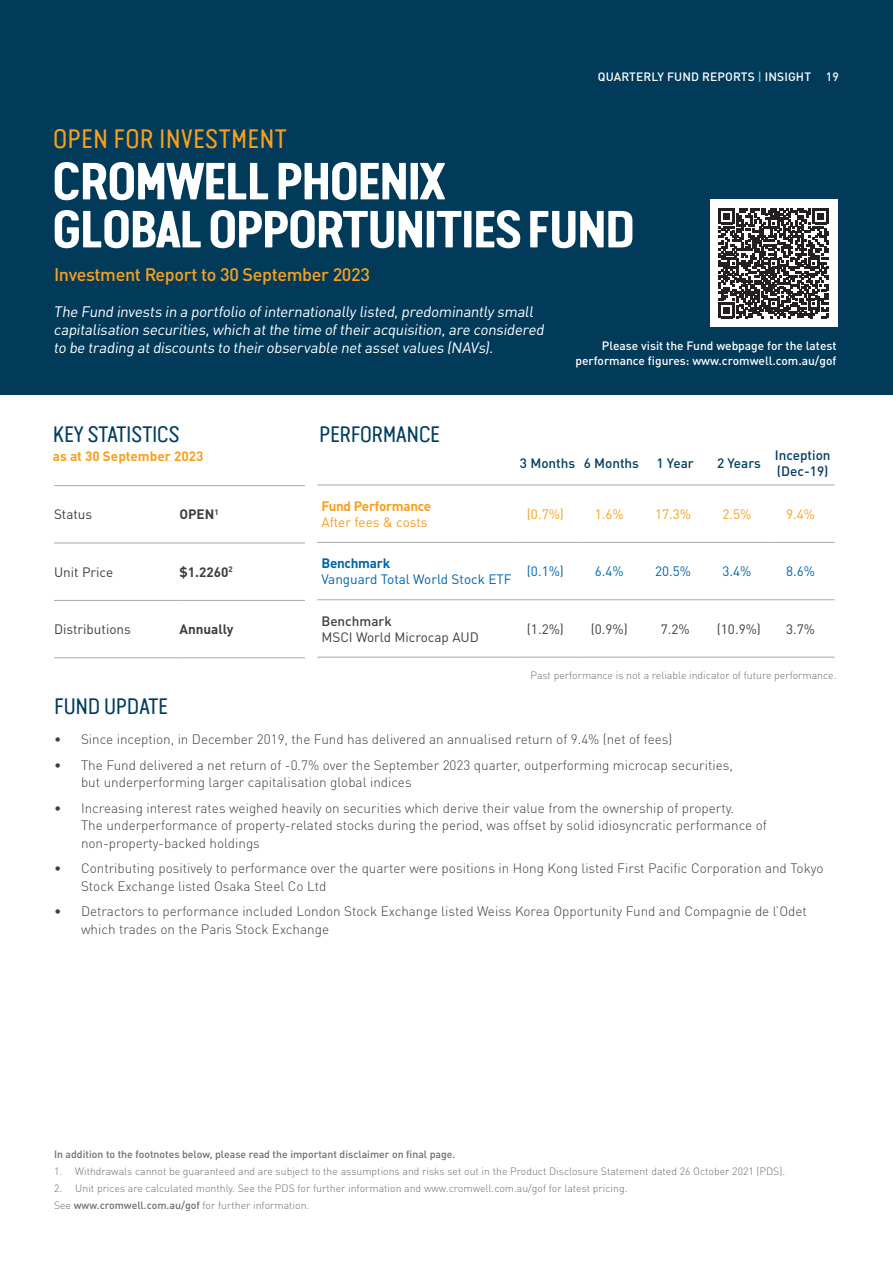
<style>
.page{position:relative;width:893px;height:1263px;background:#fff}
.page>*{position:absolute;margin:0;border:0;box-sizing:border-box;transform-origin:0 0}
.FundFlyer_FundName{font:700 52.5px/48px "Van Condensed Pro";letter-spacing:-.07em;color:#fff}
.FundFlyer_openforInvestment{font:26.7px "Van Condensed Pro";color:#f8a01c}
.FundFlyer_Subheading{font:22.5px "Van Condensed Pro";letter-spacing:-.025em;color:#003e5e}
.FundFlyer_InvestmentReportto{font:500 18px "DINOT";letter-spacing:-.02em;color:#f8a01c}
.FundFlyer_InvestmentBlurb{font:15px/18px "DINOT";color:#fff}
.t1{font:300 13.5px/17.2px "DINOT";color:#3e3e3f}
.FundFlyer_TableBody{font:13.5px "DINOT";color:#3e3e3f}
.FundFlyer_TableBody-2{font:13.5px "DINOT";color:#0164a9}
.Table_Body{font:500 13.5px/16.2px "DINOT";color:#003e5e}
.FundFlyer_TableBody-3{font:13.5px "DINOT";color:#f89f1c}
.FundFlyer_TableBodyBold{font:700 13.5px "DINOT";color:#3e3e3f}
.Body{font:700 13.5px "DINOT";color:#f8a01c}
.Table_Body_Bold{font:700 13.5px "DINOT";letter-spacing:-.02em;color:#f89f1c}
.Table_Body_Bold-2{font:700 13.5px "DINOT";letter-spacing:-.02em;color:#0164a9}
.Table_Body-2{font:500 13.5px "DINOT";color:#3e3e3f}
.FundFlyer-URL{font:500 12px/14.4px "DINOT";color:#fff;text-align:right}
.Footnote{font:300 10.5px "DINOT";color:#6c6d70}
.Footnote-2{font:500 10.5px "DINOT";color:#6c6d70}
.s1{color:#63cdf3}
.s2{font-weight:500}
</style>
<div class="page">
<div style="left:0;top:0;width:893px;height:395px;background:#023b5a"></div>
<hr style="left:54px;top:485px;width:125px;height:1px;background:#a8a9ad">
<hr style="left:179px;top:485px;width:126px;height:1px;background:#a8a9ad">
<hr style="left:54px;top:543px;width:125px;height:1px;background:#a8a9ad">
<hr style="left:179px;top:543px;width:126px;height:1px;background:#a8a9ad">
<hr style="left:54px;top:600px;width:125px;height:1px;background:#a8a9ad">
<hr style="left:179px;top:600px;width:126px;height:1px;background:#a8a9ad">
<hr style="left:54px;top:657px;width:125px;height:1px;background:#a8a9ad">
<hr style="left:179px;top:657px;width:126px;height:1px;background:#a8a9ad">
<hr style="left:317px;top:485px;width:199px;height:1px;background:#a8a9ad">
<hr style="left:516px;top:485px;width:63px;height:1px;background:#a8a9ad">
<hr style="left:579px;top:485px;width:64px;height:1px;background:#a8a9ad">
<hr style="left:643px;top:485px;width:64px;height:1px;background:#a8a9ad">
<hr style="left:707px;top:485px;width:64px;height:1px;background:#a8a9ad">
<hr style="left:771px;top:485px;width:64px;height:1px;background:#a8a9ad">
<hr style="left:317px;top:542px;width:199px;height:1px;background:#a8a9ad">
<hr style="left:516px;top:542px;width:63px;height:1px;background:#a8a9ad">
<hr style="left:579px;top:542px;width:64px;height:1px;background:#a8a9ad">
<hr style="left:643px;top:542px;width:64px;height:1px;background:#a8a9ad">
<hr style="left:707px;top:542px;width:64px;height:1px;background:#a8a9ad">
<hr style="left:771px;top:542px;width:64px;height:1px;background:#a8a9ad">
<hr style="left:317px;top:599px;width:199px;height:1px;background:#a8a9ad">
<hr style="left:516px;top:599px;width:63px;height:1px;background:#a8a9ad">
<hr style="left:579px;top:599px;width:64px;height:1px;background:#a8a9ad">
<hr style="left:643px;top:599px;width:64px;height:1px;background:#a8a9ad">
<hr style="left:707px;top:599px;width:64px;height:1px;background:#a8a9ad">
<hr style="left:771px;top:599px;width:64px;height:1px;background:#a8a9ad">
<hr style="left:317px;top:657px;width:199px;height:1px;background:#a8a9ad">
<hr style="left:516px;top:657px;width:63px;height:1px;background:#a8a9ad">
<hr style="left:579px;top:657px;width:64px;height:1px;background:#a8a9ad">
<hr style="left:643px;top:657px;width:64px;height:1px;background:#a8a9ad">
<hr style="left:707px;top:657px;width:64px;height:1px;background:#a8a9ad">
<hr style="left:771px;top:657px;width:64px;height:1px;background:#a8a9ad">
<div style="left:710px;top:199px;width:127px;height:128px;background:#fff"></div>
<svg style="left:719px;top:208px;width:109px;height:110px"></svg>
<hr style="left:77px;top:94px;width:739px;height:1px;background:#bcbdc0">
<p class="FundFlyer_openforInvestment" style="left:53px;top:120px;width:236px">OPEN FOR INVESTMENT</p>
<p class="FundFlyer-URL" style="left:598px;top:69px;width:17px">Quarterl</p>
<p class="FundFlyer-URL" style="left:657px;top:69px;width:19px">y fund</p>
<p class="FundFlyer-URL" style="left:702px;top:69px;width:9px">reports</p>
<p class="FundFlyer-URL" style="left:758px;top:69px;width:83px"><span class="s1">|</span> INSIGHT 19</p>
<p class="FundFlyer_FundName" style="left:51px;top:153px;width:587px">CROMWELL PHOENIX<br>GLOBAL OPPORTUNITIES FUND</p>
<p class="FundFlyer_InvestmentReportto" style="left:54px;top:263px;width:317px">Investment Report to 30 September 2023</p>
<p class="FundFlyer_InvestmentBlurb" style="left:54px;top:302px;width:495px">The Fund invests in a portfolio ofinternationally listed,predominantly small capitalisation securities,which atthe time oftheir acquisition,are considered to be trading atdiscounts to their observable netassetvalues (NAVs).</p>
<p class="FundFlyer-URL" style="left:575px;top:338px;width:262px">Please visit the Fund webpage for the latest performance figures: www.cromwell.com.au/gof</p>
<p class="FundFlyer_Subheading" style="left:53px;top:418px;width:128px">KEY STATISTICS</p>
<p class="Body" style="left:53px;top:448px;width:152px">as at 30 September 2023</p>
<p class="FundFlyer_Subheading" style="left:319px;top:418px;width:123px">PERFORMANCE</p>
<p class="Table_Body" style="left:520px;top:455px;width:57px">3 Months</p>
<p class="Table_Body" style="left:584px;top:455px;width:57px">6 Months</p>
<p class="Table_Body" style="left:656px;top:455px;width:39px">1 Year</p>
<p class="Table_Body" style="left:717px;top:455px;width:45px">2 Years</p>
<p class="Table_Body" style="left:775px;top:447px;width:57px">Inception (Dec-19)</p>
<p class="FundFlyer_TableBody" style="left:54px;top:506px;width:40px">Status</p>
<p class="FundFlyer_TableBodyBold" style="left:179px;top:506px;width:41px">OPEN<sup>1</sup></p>
<p class="Table_Body_Bold" style="left:321px;top:497px;width:111px">Fund Performance</p>
<p class="FundFlyer_TableBody-3" style="left:321px;top:514px;width:108px">After fees &amp; costs</p>
<p class="FundFlyer_TableBody-3" style="left:527px;top:505px;width:39px">(0.7%)</p>
<p class="FundFlyer_TableBody-3" style="left:595px;top:505px;width:30px">1.6%</p>
<p class="FundFlyer_TableBody-3" style="left:655px;top:505px;width:38px">17.3%</p>
<p class="FundFlyer_TableBody-3" style="left:722px;top:505px;width:30px">2.5%</p>
<p class="FundFlyer_TableBody-3" style="left:786px;top:505px;width:30px">9.4%</p>
<p class="FundFlyer_TableBody" style="left:54px;top:563px;width:61px">Unit Price</p>
<p class="FundFlyer_TableBodyBold" style="left:179px;top:563px;width:55px">$1.2260<sup>2</sup></p>
<p class="Table_Body_Bold-2" style="left:321px;top:554px;width:70px">Benchmark</p>
<p class="FundFlyer_TableBody-2" style="left:321px;top:571px;width:192px">Vanguard Total World Stock ETF</p>
<p class="FundFlyer_TableBody-2" style="left:527px;top:563px;width:39px">(0.1%)</p>
<p class="FundFlyer_TableBody-2" style="left:595px;top:563px;width:30px">6.4%</p>
<p class="FundFlyer_TableBody-2" style="left:655px;top:563px;width:38px">20.5%</p>
<p class="FundFlyer_TableBody-2" style="left:722px;top:563px;width:30px">3.4%</p>
<p class="FundFlyer_TableBody-2" style="left:786px;top:563px;width:30px">8.6%</p>
<p class="FundFlyer_TableBody" style="left:54px;top:621px;width:78px">Distributions</p>
<p class="FundFlyer_TableBodyBold" style="left:179px;top:620px;width:56px">Annually</p>
<p class="Table_Body-2" style="left:321px;top:612px;width:72px">Benchmark</p>
<p class="FundFlyer_TableBody" style="left:321px;top:628px;width:159px">MSCI World Microcap AUD</p>
<p class="FundFlyer_TableBody" style="left:527px;top:620px;width:39px">(1.2%)</p>
<p class="FundFlyer_TableBody" style="left:591px;top:620px;width:39px">(0.9%)</p>
<p class="FundFlyer_TableBody" style="left:661px;top:620px;width:30px">7.2%</p>
<p class="FundFlyer_TableBody" style="left:717px;top:620px;width:46px">(10.9%)</p>
<p class="FundFlyer_TableBody" style="left:786px;top:620px;width:30px">3.7%</p>
<p class="Footnote" style="left:530px;top:669px;width:307px">Past performance is not a reliable indicator of future performance.</p>
<p class="FundFlyer_Subheading" style="left:54px;top:691px;width:116px">FUND UPDATE</p>
<p class="t1" style="left:54px;top:731px;width:620px">• Since inception, in December 2019, the Fund has delivered an annualised return of 9.4% (net of fees)</p>
<p class="t1" style="left:81px;top:756px;width:653px;text-indent:-27px">• The Fund delivered a net return of -0.7% over the September 2023 quarter, outperforming microcap securities, but underperforming larger capitalisation global indices</p>
<p class="t1" style="left:81px;top:799px;width:687px;text-indent:-27px">• Increasing interest rates weighed heavily on securities which derive their value from the ownership of property.<br>The underperformance of property-related stocks during the period, was offset by solid idiosyncratic performance of non-property-backed holdings</p>
<p class="t1" style="left:81px;top:860px;width:744px;text-indent:-27px">• Contributing positively to performance over the quarter were positions in Hong Kong listed First Pacific Corporation and Tokyo<br>Stock Exchange listed Osaka Steel Co Ltd</p>
<p class="t1" style="left:81px;top:903px;width:727px;text-indent:-27px">• Detractors to performance included London Stock Exchange listed Weiss Korea Opportunity Fund and Compagnie de l’Odet which trades on the Paris Stock Exchange</p>
<p class="Footnote-2" style="left:54px;top:1147px;width:403px">In addition to the footnotes below, please read the important disclaimer on final page.</p>
<p class="Footnote" style="left:54px;top:1164px;width:733px">1. Withdrawals cannot be guaranteed and are subject to the assumptions and risks set out in the Product Disclosure Statement dated 26 October 2021 (PDS).</p>
<p class="Footnote" style="left:54px;top:1181px;width:575px">2. Unit prices are calculated monthly. See the PDS for further information and www.cromwell.com.au/gof for latest pricing.</p>
<p class="Footnote" style="left:54px;top:1198px;width:257px">See <span class="s2">www.cromwell.com.au/gof</span> for further information.</p>
</div>
